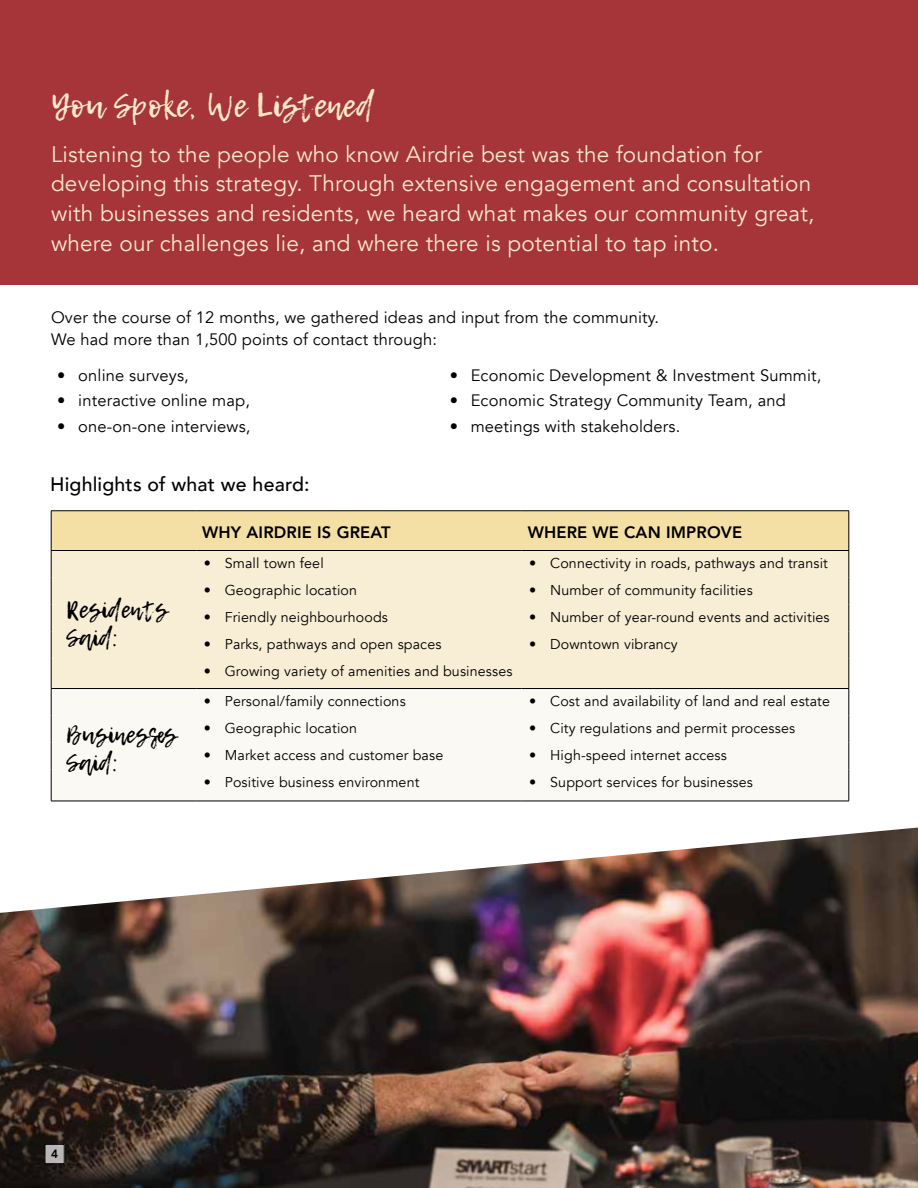
<style>
.page{position:relative;width:918px;height:1188px;background:#fff}
.page>*{position:absolute;margin:0;border:0;box-sizing:border-box;transform-origin:0 0}
.t1{font:33px "Lemon Tuesday";letter-spacing:.01em;color:#f7e9c6}
.t2{font:24px/28.5px "Lemon Tuesday";letter-spacing:.01em;color:#000}
.t3{font:22.5px/30px "Avenir";letter-spacing:.01em;color:#f7e9c6}
.t4{font:500 19.5px "Avenir";letter-spacing:.01em;color:#000}
.t5{font:16.5px/22.5px "Avenir";letter-spacing:.01em;color:#000}
.t6{font:800 16.5px "Avenir";letter-spacing:.01em;color:#000}
.t7{font:14.25px "Avenir";letter-spacing:.01em;color:#000}
.t8{font:800 12px "Avenir";color:#000}
</style>
<div class="page">
<img style="left:0;top:828px;width:918px;height:360px">
<div style="left:45px;top:1144px;width:19px;height:20px;background:#b8b7b6"></div>
<div style="left:45px;top:1144px;width:20px;height:20px;border:1px solid #000"></div>
<div style="left:0;top:0;width:918px;height:285px;background:#a6353a"></div>
<div style="left:52px;top:658px;width:797px;height:30px;background:#f8eed6"></div>
<div style="left:52px;top:689px;width:797px;height:112px;background:#fbf9f3"></div>
<hr style="left:51px;top:658px;width:1px;height:30px;background:#000">
<svg style="left:51px;top:511px;width:799px;height:147px;background:#f5e9c8"></svg>
<hr style="left:849px;top:658px;width:1px;height:30px;background:#000">
<svg style="left:51px;top:689px;width:1px;height:81px"></svg>
<hr style="left:51px;top:770px;width:1px;height:31px;background:#000">
<hr style="left:51px;top:801px;width:145px;height:1px;background:#000">
<svg style="left:849px;top:689px;width:1px;height:81px"></svg>
<hr style="left:849px;top:770px;width:1px;height:31px;background:#000">
<hr style="left:196px;top:801px;width:326px;height:1px;background:#000">
<hr style="left:522px;top:801px;width:327px;height:1px;background:#000">
<hr style="left:51px;top:550px;width:145px;height:1px;background:#000">
<hr style="left:196px;top:550px;width:326px;height:1px;background:#000">
<hr style="left:522px;top:550px;width:327px;height:1px;background:#000">
<hr style="left:51px;top:688px;width:145px;height:1px;background:#000">
<hr style="left:196px;top:688px;width:326px;height:1px;background:#000">
<hr style="left:522px;top:688px;width:327px;height:1px;background:#000">
<h1 class="t1" style="left:51px;top:86px;width:324px">You Spoke, We Listened</h1>
<p class="t3" style="left:51px;top:139px;width:765px">Listening to the people who know Airdrie best was the foundation for developing this strategy. Through extensive engagement and consultation with businesses and residents, we heard what makes our community great, where our challenges lie, and where there is potential to tap into.</p>
<p class="t5" style="left:51px;top:306px;width:610px">Over the course of 12 months, we gathered ideas and input from the community.<br>We had more than 1,500 points of contact through:</p>
<p class="t5" style="left:57px;top:364px;width:133px">• online surveys,</p>
<p class="t5" style="left:57px;top:390px;width:194px">• interactive online map,</p>
<p class="t5" style="left:57px;top:415px;width:195px">• one-on-one interviews,</p>
<p class="t5" style="left:450px;top:364px;width:373px">• Economic Development &amp; Investment Summit,</p>
<p class="t5" style="left:450px;top:390px;width:338px">• Economic Strategy Community Team, and</p>
<p class="t5" style="left:450px;top:415px;width:232px">• meetings with stakeholders.</p>
<h3 class="t4" style="left:50px;top:467px;width:261px">Highlights of what we heard:</h3>
<h2 class="t2" style="left:66px;top:595px;width:103px">Residents<br>Said:</h2>
<h2 class="t2" style="left:66px;top:720px;width:112px">Businesses<br>Said:</h2>
<p class="t6" style="left:202px;top:520px;width:190px">WHY AIRDRIE IS GREAT</p>
<p class="t6" style="left:528px;top:520px;width:216px">WHERE WE CAN IMPROVE</p>
<p class="t7" style="left:204px;top:554px;width:122px">• Small town feel</p>
<p class="t7" style="left:529px;top:554px;width:300px">• Connectivity in roads, pathways and transit</p>
<p class="t7" style="left:204px;top:581px;width:155px">• Geographic location</p>
<p class="t7" style="left:529px;top:581px;width:225px">• Number of community facilities</p>
<p class="t7" style="left:204px;top:608px;width:186px">• Friendly neighbourhoods</p>
<p class="t7" style="left:529px;top:608px;width:302px">• Number of year-round events and activities</p>
<p class="t7" style="left:204px;top:635px;width:239px">• Parks, pathways and open spaces</p>
<p class="t7" style="left:529px;top:635px;width:150px">• Downtown vibrancy</p>
<p class="t7" style="left:204px;top:662px;width:310px">• Growing variety of amenities and businesses</p>
<p class="t7" style="left:204px;top:692px;width:204px">• Personal/family connections</p>
<p class="t7" style="left:529px;top:692px;width:302px">• Cost and availability of land and real estate</p>
<p class="t7" style="left:204px;top:719px;width:155px">• Geographic location</p>
<p class="t7" style="left:529px;top:719px;width:267px">• City regulations and permit processes</p>
<p class="t7" style="left:204px;top:746px;width:241px">• Market access and customer base</p>
<p class="t7" style="left:529px;top:746px;width:199px">• High-speed internet access</p>
<p class="t7" style="left:204px;top:773px;width:217px">• Positive business environment</p>
<p class="t7" style="left:529px;top:773px;width:225px">• Support services for businesses</p>
<p class="t8" style="left:51px;top:1144px;width:9px">4</p>
</div>
